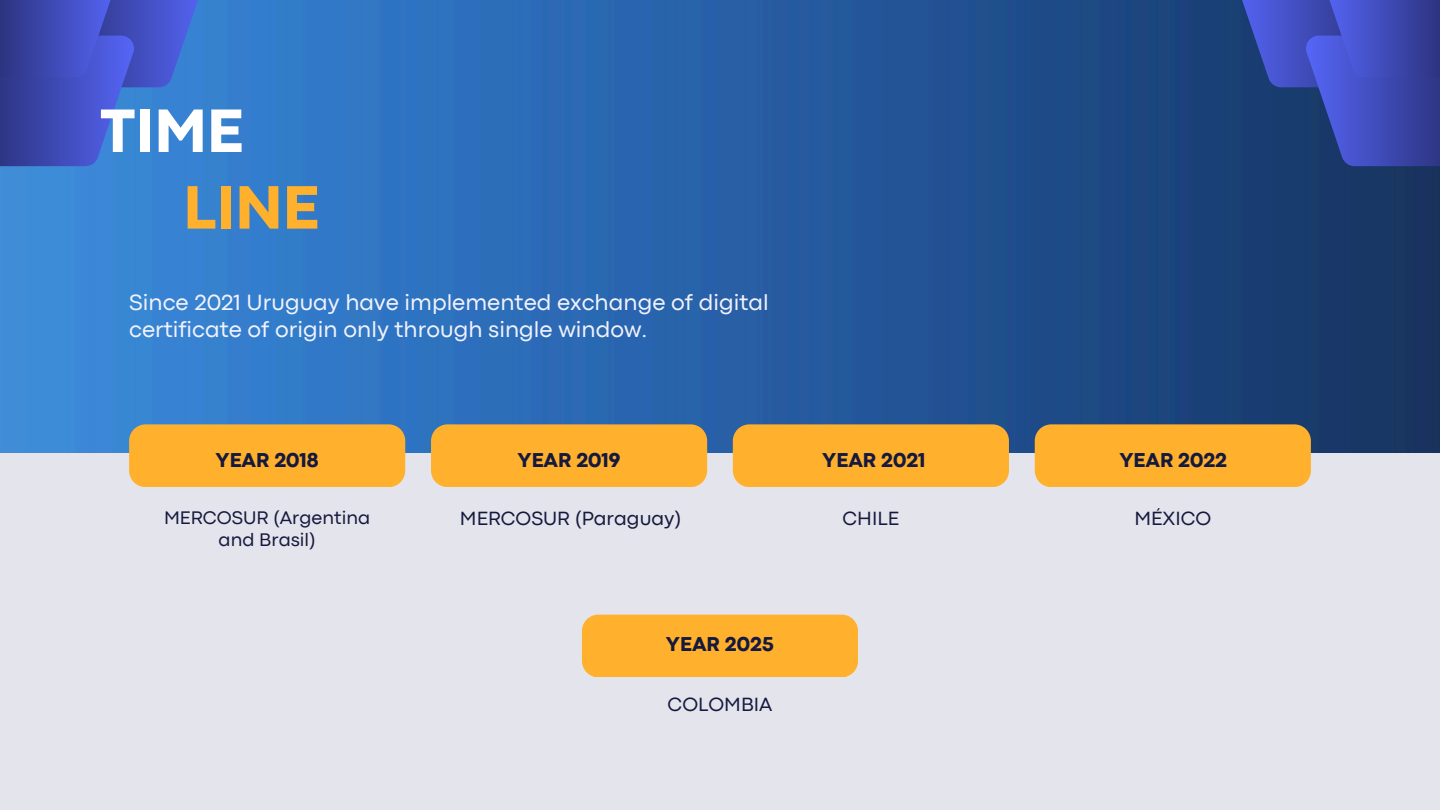
<style>
.page{position:relative;width:1440px;height:810px;background:#e4e5ec}
.page>*{position:absolute;margin:0;border:0;box-sizing:border-box;transform-origin:0 0}
.t1{font:800 64px "Codec Pro";color:#fff}
.t2{font:800 64px "Codec Pro";color:#ffb02c}
.t3{font:23px/27px "Codec Pro";color:#f0f2fd}
.t4{font:800 21px "Codec Pro";color:#15193e}
.t5{font:20px "Codec Pro";color:#15193e}
.t6{font:19px/22.5px "Codec Pro";color:#15193e;text-align:center}
</style>
<div class="page">
<img style="left:0;top:0;width:1440px;height:452px">
<svg style="left:0;top:0;width:210px;height:166px;background:#3d5cc0"></svg>
<svg style="left:1230px;top:0;width:210px;height:166px;background:#3447a4"></svg>
<div style="left:129px;top:424px;width:276px;height:63px;background:#ffb02c"></div>
<div style="left:733px;top:424px;width:276px;height:63px;background:#ffb02c"></div>
<div style="left:431px;top:424px;width:276px;height:63px;background:#ffb02c"></div>
<div style="left:1035px;top:424px;width:276px;height:63px;background:#ffb02c"></div>
<div style="left:582px;top:615px;width:276px;height:62px;background:#ffb02c"></div>
<p class="t1" style="left:100px;top:108px;width:145px">TIME</p>
<p class="t2" style="left:183px;top:185px;width:137px">LINE</p>
<h2 class="t3" style="left:129px;top:290px;width:641px">Since 2021 Uruguay have implemented exchange of digital certificate of origin only through single window.</h2>
<p class="t4" style="left:216px;top:452px;width:105px">YEAR 2018</p>
<p class="t4" style="left:518px;top:452px;width:105px">YEAR 2019</p>
<p class="t4" style="left:822px;top:452px;width:105px">YEAR 2021</p>
<p class="t4" style="left:1119px;top:452px;width:109px">YEAR 2022</p>
<p class="t6" style="left:164px;top:508px;width:208px">MERCOSUR (Argentina and Brasil)</p>
<h1 class="t5" style="left:460px;top:512px;width:223px">MERCOSUR (Paraguay)</h1>
<h1 class="t5" style="left:843px;top:512px;width:58px">CHILE</h1>
<h2 class="t5" style="left:1134px;top:512px;width:78px">MÉXICO</h2>
<h2 class="t4" style="left:666px;top:637px;width:109px">YEAR 2025</h2>
<h2 class="t5" style="left:668px;top:697px;width:106px">COLOMBIA</h2>
</div>
